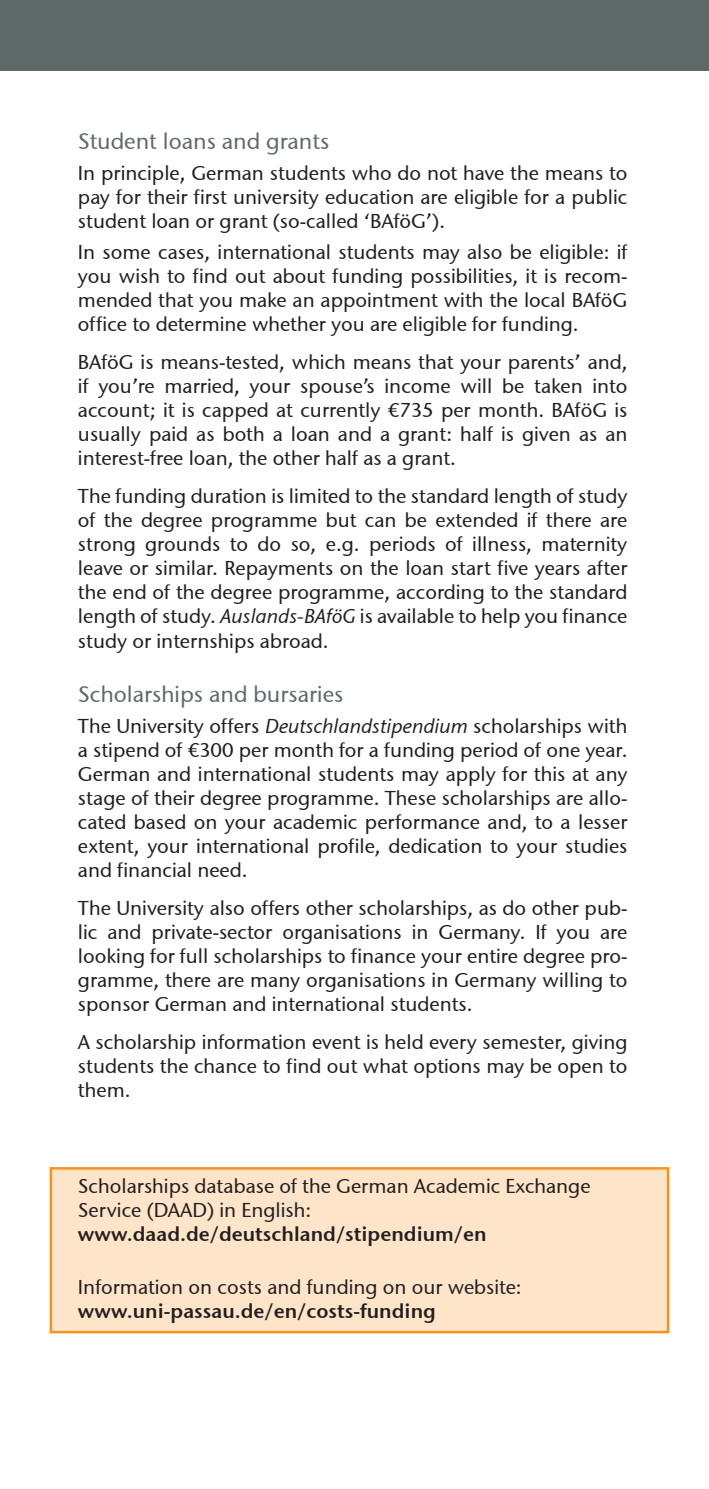
<style>
.page{position:relative;width:709px;height:1489px;background:#fff}
.page>*{position:absolute;margin:0;border:0;box-sizing:border-box;transform-origin:0 0}
.t1{font:22.5px "Stone Sans ITCTT Medium";color:#606c6a}
.t2{font:20px/24px "Stone Sans ITCTT Medium";color:#231f20;text-align:justify}
.t3{font:20px "Stone Sans Semi ITCTT";color:#231f20}
.s1{font-style:italic}
</style>
<div class="page">
<div style="left:50px;top:1166px;width:619px;height:167px;background:#fee5ca;border:2px solid #f7931d"></div>
<div style="left:0;top:0;width:709px;height:71px;background:#5d6966"></div>
<p class="t1" style="left:78px;top:132px;width:253px">Student loans and grants</p>
<p class="t2" style="left:78px;top:163px;width:551px">In principle, German students who do not have the means to pay for their first university education are eligible for a public student loan or grant (so-called ‘BAföG’).</p>
<p class="t2" style="left:78px;top:242px;width:551px">In some cases, international students may also be eligible: if you wish to find out about funding possibilities, it is recom&shy;mended that you make an appointment with the local BAföG office to determine whether you are eligible for funding.</p>
<p class="t2" style="left:78px;top:352px;width:551px">BAföG is means-tested, which means that your parents’ and, if you’re married, your spouse’s income will be taken into account; it is capped at currently €735 per month. BAföG is usually paid as both a loan and a grant: half is given as an interest-free loan, the other half as a grant.</p>
<p class="t2" style="left:78px;top:486px;width:551px">The funding duration is limited to the standard length of study of the degree programme but can be extended if there are strong grounds to do so, e.g. periods of illness, maternity leave or similar. Repayments on the loan start five years after the end of the degree programme, according to the standard length of study. <span class="s1">Auslands-BAföG</span> is available to help you finance study or internships abroad.</p>
<p class="t1" style="left:78px;top:684px;width:267px">Scholarships and bursaries</p>
<p class="t2" style="left:78px;top:715px;width:551px">The University offers <span class="s1">Deutschlandstipendium</span> scholarships with a stipend of €300 per month for a funding period of one year.<br>German and international students may apply for this at any stage of their degree programme. These scholarships are allo&shy;cated based on your academic performance and, to a lesser extent, your international profile, dedication to your studies and financial need.</p>
<p class="t2" style="left:78px;top:897px;width:551px">The University also offers other scholarships, as do other pub&shy;lic and private-sector organisations in Germany. If you are looking for full scholarships to finance your entire degree pro&shy;gramme, there are many organisations in Germany willing to sponsor German and international students.</p>
<p class="t2" style="left:78px;top:1032px;width:551px">A scholarship information event is held every semester, giving students the chance to find out what options may be open to them.</p>
<p class="t2" style="left:78px;top:1176px;width:514px">Scholarships database of the German Academic Exchange<br>Service (DAAD) in English:</p>
<p class="t3" style="left:78px;top:1225px;width:410px">www.daad.de/deutschland/stipendium/en</p>
<p class="t2" style="left:78px;top:1276px;width:445px">Information on costs and funding on our website:</p>
<p class="t3" style="left:78px;top:1302px;width:359px">www.uni-passau.de/en/costs-funding</p>
</div>
